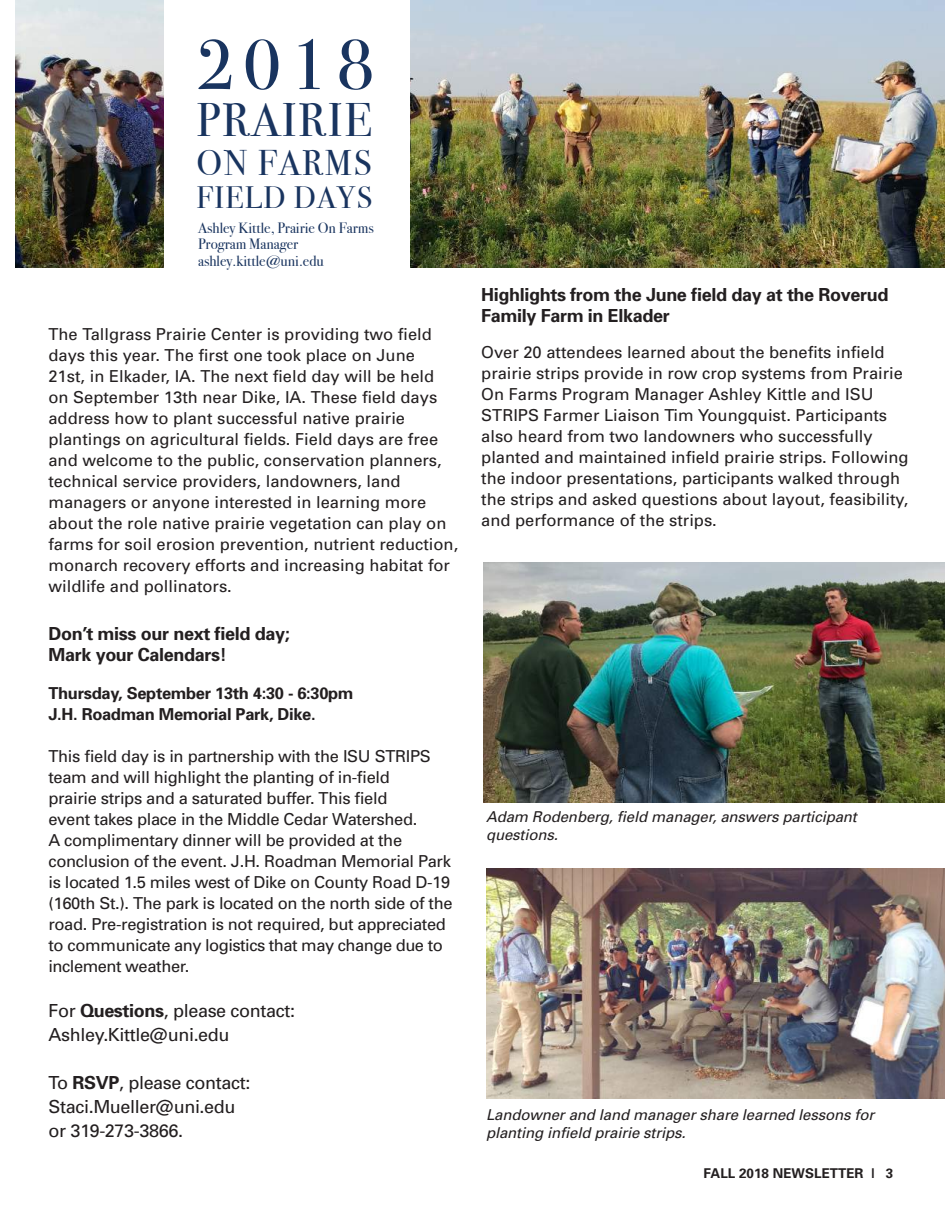
<style>
.page{position:relative;width:945px;height:1215px;background:#fff}
.page>*{position:absolute;margin:0;border:0;box-sizing:border-box;transform-origin:0 0}
.t1{font:70.5px "Bodoni Svty Two ITCTT";color:#19345f}
.t2{font:46.95px "Bodoni Svty Two ITCTT";letter-spacing:.04em;color:#19345f}
.t3{font:35.7px "Bodoni Svty Two ITCTT";letter-spacing:.05em;color:#19345f}
.t4{font:30.9px "Bodoni Svty Two ITCTT";letter-spacing:.04em;color:#19345f}
.t5{font:18px/24px "Univers";letter-spacing:-.02em;color:#231f20}
.t6{font:700 18px/21px "Univers";letter-spacing:-.02em;color:#231f20}
.t7{font:16.5px/21px "Univers";color:#231f20}
.t8{font:16.5px/21px "Univers";letter-spacing:-.02em;color:#231f20}
.t9{font:700 16.5px/21px "Univers";letter-spacing:-.02em;color:#231f20}
.t10{font:italic 15px/18px "Univers";letter-spacing:-.01em;color:#231f20}
.t11{font:15px/16.5px "Bodoni Svty Two ITCTT";color:#19345f}
.t12{font:700 13.5px "Univers";color:#231f20}
.s1{font-weight:700}
</style>
<div class="page">
<img style="left:15px;top:0;width:930px;height:267px">
<img style="left:483px;top:562px;width:462px;height:241px">
<div style="left:164px;top:0;width:245px;height:273px;background:#fff"></div>
<img style="left:486px;top:869px;width:459px;height:229px">
<h1 class="t1" style="left:197px;top:7px;width:179px">2018</h1>
<h2 class="t2" style="left:197px;top:82px;width:177px">PRAIRIE</h2>
<h3 class="t3" style="left:197px;top:133px;width:176px">ON FARMS</h3>
<h3 class="t4" style="left:197px;top:172px;width:177px">FIELD DAYS</h3>
<p class="t11" style="left:198px;top:218px;width:177px">Ashley Kittle, Prairie On Farms<br>Program Manager ashley.kittle@uni.edu</p>
<p class="t7" style="left:48px;top:324px;width:411px">The Tallgrass Prairie Center is providing two field days this year. The first one took place on June<br>21st, in Elkader, IA. The next field day will be held on September 13th near Dike, IA. These field days address how to plant successful native prairie plantings on agricultural fields. Field days are free and welcome to the public, conservation planners, technical service providers, landowners, land managers or anyone interested in learning more about the role native prairie vegetation can play on farms for soil erosion prevention, nutrient reduction, monarch recovery efforts and increasing habitat for wildlife and pollinators.</p>
<p class="t6" style="left:48px;top:622px;width:243px">Don’t miss our next field day;<br>Mark your Calendars!</p>
<p class="t9" style="left:48px;top:682px;width:307px">Thursday, September 13th 4:30 - 6:30pm<br>J.H. Roadman Memorial Park, Dike.</p>
<p class="t8" style="left:48px;top:745px;width:406px">This field day is in partnership with the ISU STRIPS team and will highlight the planting of in-field<br>prairie strips and a saturated buffer. This field<br>event takes place in the Middle Cedar Watershed.<br>A complimentary dinner will be provided at the conclusion of the event. J.H. Roadman Memorial Park is located 1.5 miles west of Dike on County Road D-19 (160th St.). The park is located on the north side of the road. Pre-registration is not required, but appreciated to communicate any logistics that may change due to inclement weather.</p>
<p class="t5" style="left:48px;top:998px;width:248px">For <span class="s1">Questions</span>, please contact:<br>Ashley.Kittle@uni.edu</p>
<p class="t5" style="left:48px;top:1070px;width:203px">To <span class="s1">RSVP</span>, please contact:<br>Staci.Mueller@uni.edu or 319-273-3866.</p>
<p class="t6" style="left:481px;top:284px;width:409px">Highlights from the June field day at the Roverud<br>Family Farm in Elkader</p>
<p class="t7" style="left:481px;top:342px;width:429px">Over 20 attendees learned about the benefits infield prairie strips provide in row crop systems from Prairie On Farms Program Manager Ashley Kittle and ISU STRIPS Farmer Liaison Tim Youngquist. Participants also heard from two landowners who successfully planted and maintained infield prairie strips. Following the indoor presentations, participants walked through the strips and asked questions about layout, feasibility, and performance of the strips.</p>
<p class="t10" style="left:486px;top:807px;width:372px">Adam Rodenberg, field manager, answers participant questions.</p>
<p class="t10" style="left:486px;top:1105px;width:390px">Landowner and land manager share learned lessons for planting infield prairie strips.</p>
<p class="t12" style="left:704px;top:1165px;width:191px">FALL 2018 NEWSLETTER | 3</p>
</div>
